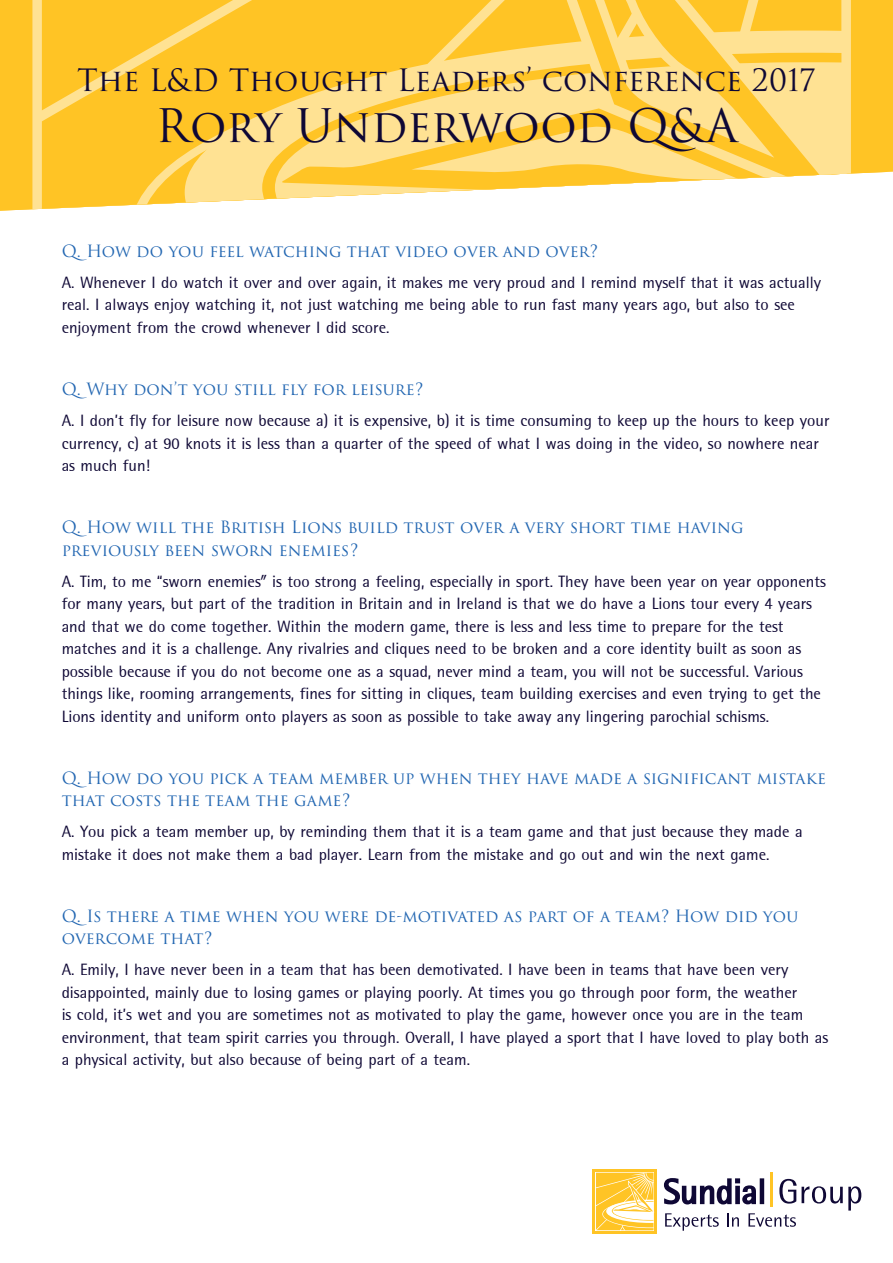
<style>
.page{position:relative;width:893px;height:1263px;background:#fff}
.page>*{position:absolute;margin:0;border:0;box-sizing:border-box;transform-origin:0 0}
.t1{font:45px "Trajan Pro 3";letter-spacing:-.01em;color:#0f0835}
.t2{font:30px "Trajan Pro 3";color:#0f0835}
.t3{font:16.5px/22.5px "Rotis Semi Sans 55";color:#0f0835}
.t4{font:16.5px/22.5px "Trajan Pro 3";color:#2367b2}
</style>
<div class="page">
<svg style="left:0;top:0;width:887px;height:211px;background:#ffcb42"></svg>
<svg style="left:49px;top:0;width:338px;height:211px;background:#ffc62f"></svg>
<svg style="left:387px;top:0;width:100px;height:31px;background:#ffc62e"></svg>
<svg style="left:140px;top:45px;width:45px;height:166px;background:#ffc93a"></svg>
<svg style="left:185px;top:31px;width:302px;height:180px;background:#ffcf4d"></svg>
<svg style="left:262px;top:53px;width:225px;height:158px;background:#ffd871"></svg>
<svg style="left:487px;top:0;width:363px;height:211px"></svg>
<svg style="left:496px;top:0;width:343px;height:198px;background:#ffd462"></svg>
<svg style="left:281px;top:108px;width:542px;height:94px;fill:#ffe293"></svg>
<svg style="left:664px;top:1178px;width:197px;height:53px"></svg>
<hr style="left:770px;top:1172px;width:3px;height:35px;background:#ffc425">
<div style="left:593px;top:1169px;width:64px;height:64px;background:#ffc425"></div>
<svg style="left:595px;top:1172px;width:59px;height:59px"></svg>
<svg style="left:596px;top:1172px;width:58px;height:58px"></svg>
<p class="t2" style="left:77px;top:59px;width:740px">The L&amp;D Thought Leaders’ conference 2017</p>
<p class="t1" style="left:155px;top:95px;width:583px">Rory Underwood Q&amp;A</p>
<p class="t4" style="left:62px;top:240px;width:538px">Q. How do you feel watching that video over and over?</p>
<p class="t3" style="left:62px;top:271px;width:761px">A. Whenever I do watch it over and over again, it makes me very proud and I remind myself that it was actually real. I always enjoy watching it, not just watching me being able to run fast many years ago, but also to see enjoyment from the crowd whenever I did score.</p>
<p class="t4" style="left:62px;top:378px;width:363px">Q. Why don’t you still fly for leisure?</p>
<p class="t3" style="left:62px;top:409px;width:769px">A. I don’t fly for leisure now because a) it is expensive, b) it is time consuming to keep up the hours to keep your currency, c) at 90 knots it is less than a quarter of the speed of what I was doing in the video, so nowhere near as much fun!</p>
<p class="t4" style="left:62px;top:516px;width:683px">Q. How will the British Lions build trust over a very short time having previously been sworn enemies?</p>
<p class="t3" style="left:62px;top:570px;width:766px">A. Tim, to me “sworn enemies” is too strong a feeling, especially in sport. They have been year on year opponents for many years, but part of the tradition in Britain and in Ireland is that we do have a Lions tour every 4 years and that we do come together. Within the modern game, there is less and less time to prepare for the test matches and it is a challenge. Any rivalries and cliques need to be broken and a core identity built as soon as possible because if you do not become one as a squad, never mind a team, you will not be successful. Various things like, rooming arrangements, fines for sitting in cliques, team building exercises and even trying to get the Lions identity and uniform onto players as soon as possible to take away any lingering parochial schisms.</p>
<p class="t4" style="left:62px;top:767px;width:766px">Q. How do you pick a team member up when they have made a significant mistake that costs the team the game?</p>
<p class="t3" style="left:62px;top:820px;width:742px">A. You pick a team member up, by reminding them that it is a team game and that just because they made a mistake it does not make them a bad player. Learn from the mistake and go out and win the next game.</p>
<p class="t4" style="left:62px;top:905px;width:738px">Q. Is there a time when you were de-motivated as part of a team? How did you overcome that?</p>
<p class="t3" style="left:62px;top:958px;width:768px">A. Emily, I have never been in a team that has been demotivated. I have been in teams that have been very disappointed, mainly due to losing games or playing poorly. At times you go through poor form, the weather<br>is cold, it’s wet and you are sometimes not as motivated to play the game, however once you are in the team environment, that team spirit carries you through. Overall, I have played a sport that I have loved to play both as a physical activity, but also because of being part of a team.</p>
</div>
